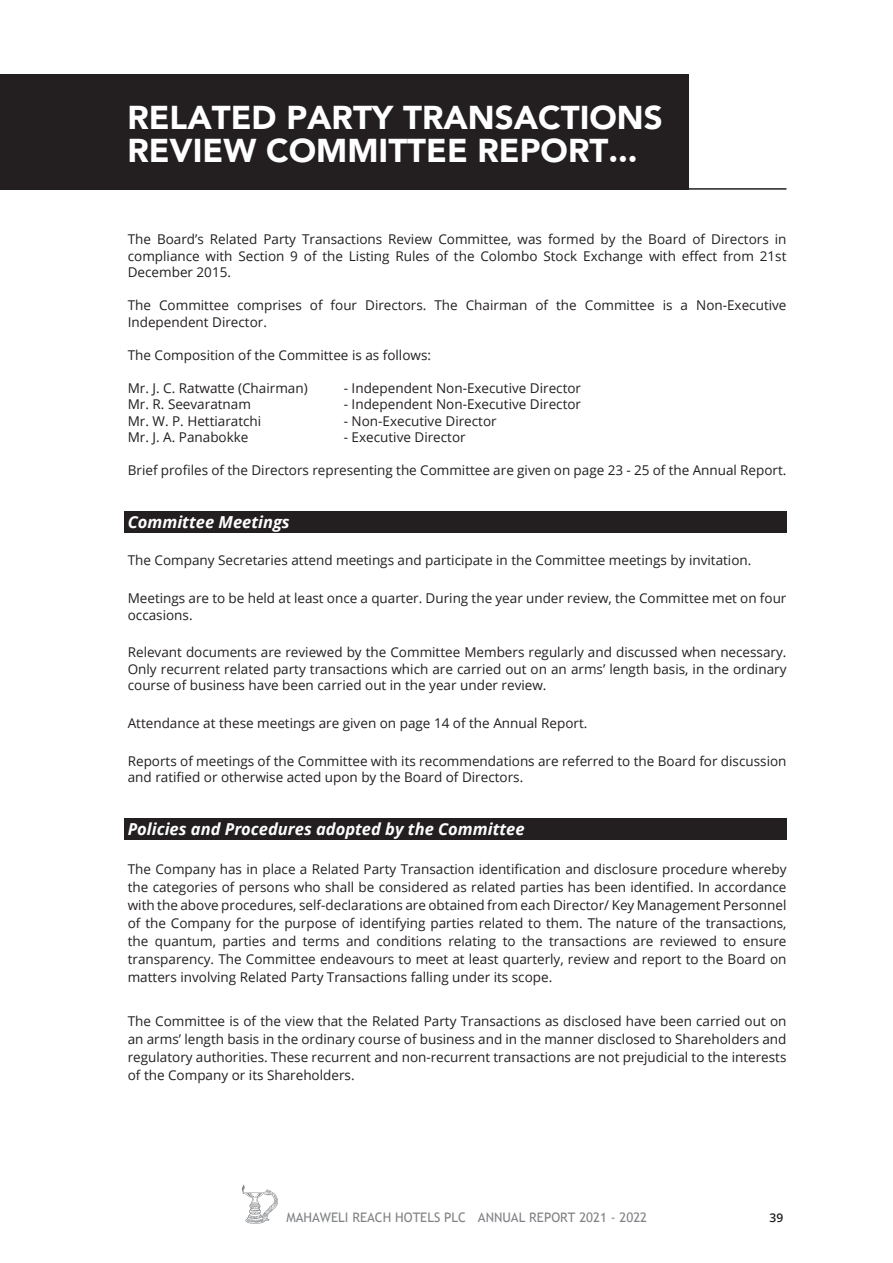
<style>
.page{position:relative;width:893px;height:1263px;background:#fff}
.page>*{position:absolute;margin:0;border:0;box-sizing:border-box;transform-origin:0 0}
.t1{font:900 33px/33px "Avenir";color:#fff}
.t2{font:italic 700 16.5px "Open Sans";color:#fff}
.t3{font:13.5px/18px "Open Sans";color:#231f20;text-align:justify}
.t4{font:13.2px "Trebuchet MS";color:#808285}
.t5{font:600 12px "Open Sans";color:#231f20}
</style>
<div class="page">
<div style="left:0;top:74px;width:689px;height:116px;background:#231f20"></div>
<hr style="left:0;top:188px;width:786px;height:2px;background:#231f20">
<div style="left:123px;top:511px;width:663px;height:21px;background:#231f20"></div>
<div style="left:123px;top:818px;width:663px;height:21px;background:#231f20"></div>
<svg style="left:242px;top:1185px;width:36px;height:39px"></svg>
<h1 class="t1" style="left:127px;top:101px;width:537px">RELATED PARTY TRANSACTIONS<br>REVIEW COMMITTEE REPORT...</h1>
<p class="t3" style="left:128px;top:231px;width:660px;line-height:16.5px">The Board’s Related Party Transactions Review Committee, was formed by the Board of Directors in compliance with Section 9 of the Listing Rules of the Colombo Stock Exchange with effect from 21st December 2015.</p>
<p class="t3" style="left:128px;top:297px;width:660px;line-height:16.5px">The Committee comprises of four Directors. The Chairman of the Committee is a Non-Executive<br>Independent Director.</p>
<p class="t3" style="left:128px;top:345px;width:305px">The Composition of the Committee is as follows:</p>
<p class="t3" style="left:128px;top:378px;width:181px">Mr. J. C. Ratwatte (Chairman)</p>
<p class="t3" style="left:344px;top:378px;width:239px">- Independent Non-Executive Director</p>
<p class="t3" style="left:128px;top:395px;width:125px">Mr. R. Seevaratnam</p>
<p class="t3" style="left:344px;top:395px;width:239px">- Independent Non-Executive Director</p>
<p class="t3" style="left:128px;top:411px;width:135px">Mr. W. P. Hettiaratchi</p>
<p class="t3" style="left:344px;top:411px;width:154px">- Non-Executive Director</p>
<p class="t3" style="left:128px;top:428px;width:122px">Mr. J. A. Panabokke</p>
<p class="t3" style="left:344px;top:428px;width:123px">- Executive Director</p>
<p class="t3" style="left:128px;top:461px;width:660px">Brief profiles of the Directors representing the Committee are given on page 23 - 25 of the Annual Report.</p>
<p class="t2" style="left:128px;top:510px;width:163px">Committee Meetings</p>
<p class="t3" style="left:128px;top:551px;width:625px">The Company Secretaries attend meetings and participate in the Committee meetings by invitation.</p>
<p class="t3" style="left:128px;top:590px;width:660px;line-height:16.5px">Meetings are to be held at least once a quarter. During the year under review, the Committee met on four occasions.</p>
<p class="t3" style="left:128px;top:644px;width:660px;line-height:16.5px">Relevant documents are reviewed by the Committee Members regularly and discussed when necessary.<br>Only recurrent related party transactions which are carried out on an arms’ length basis, in the ordinary course of business have been carried out in the year under review.</p>
<p class="t3" style="left:128px;top:714px;width:461px">Attendance at these meetings are given on page 14 of the Annual Report.</p>
<p class="t3" style="left:128px;top:752px;width:660px;line-height:16.5px">Reports of meetings of the Committee with its recommendations are referred to the Board for discussion and ratified or otherwise acted upon by the Board of Directors.</p>
<p class="t2" style="left:128px;top:817px;width:398px">Policies and Procedures adopted by the Committee</p>
<p class="t3" style="left:128px;top:860px;width:660px">The Company has in place a Related Party Transaction identification and disclosure procedure whereby the categories of persons who shall be considered as related parties has been identified. In accordance with the above procedures, self-declarations are obtained from each Director/ Key Management Personnel of the Company for the purpose of identifying parties related to them. The nature of the transactions, the quantum, parties and terms and conditions relating to the transactions are reviewed to ensure transparency. The Committee endeavours to meet at least quarterly, review and report to the Board on matters involving Related Party Transactions falling under its scope.</p>
<p class="t3" style="left:128px;top:1012px;width:660px">The Committee is of the view that the Related Party Transactions as disclosed have been carried out on an arms’ length basis in the ordinary course of business and in the manner disclosed to Shareholders and regulatory authorities. These recurrent and non-recurrent transactions are not prejudicial to the interests of the Company or its Shareholders.</p>
<p class="t4" style="left:287px;top:1210px;width:362px">MAHAWELI REACH HOTELS PLC ANNUAL REPORT 2021 - 2022</p>
<p class="t5" style="left:769px;top:1209px;width:15px">39</p>
</div>
